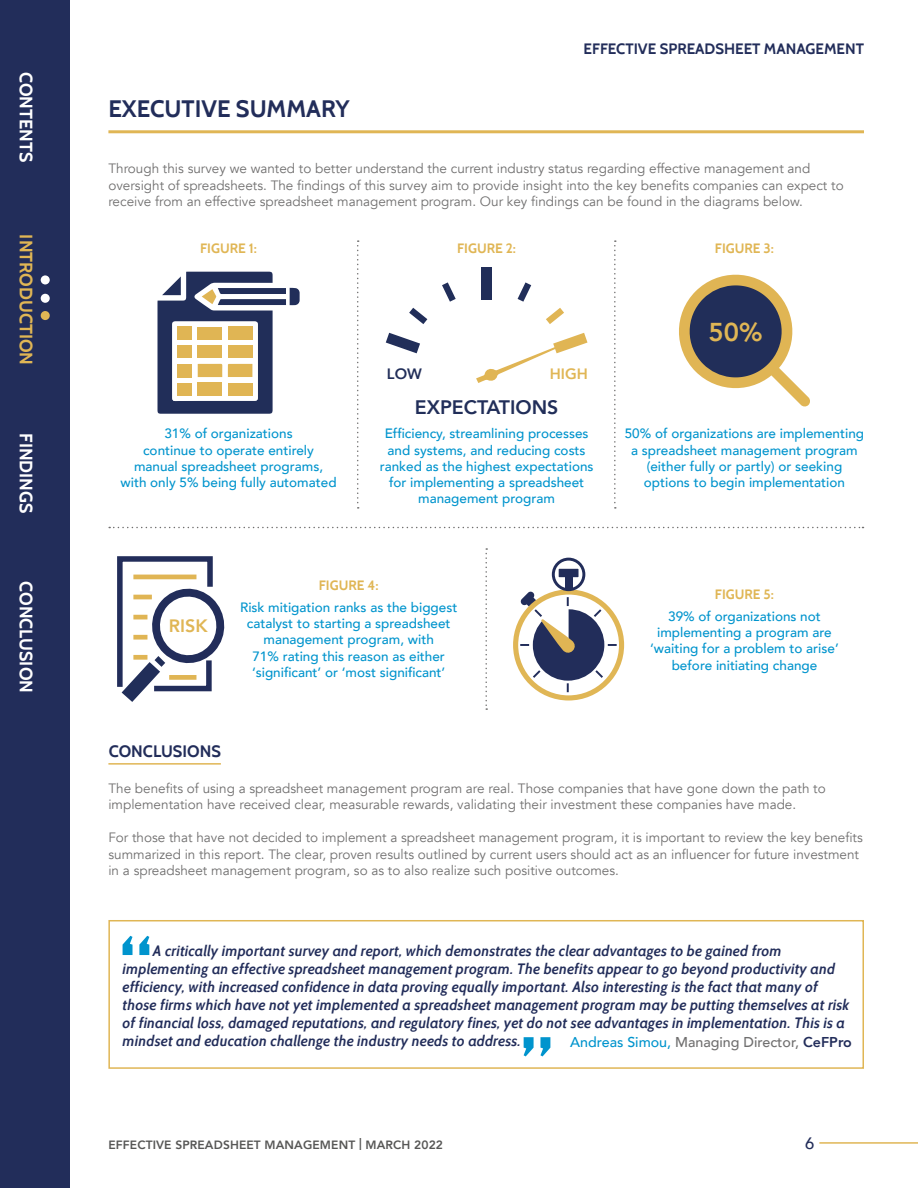
<style>
.page{position:relative;width:918px;height:1188px;background:#fff}
.page>*{position:absolute;margin:0;border:0;box-sizing:border-box;transform-origin:0 0}
.t1{font:800 25.8px "Avenir";color:#e0b655}
.t2{font:700 23.7px "Cabin";color:#222d5a}
.t3{font:800 19.5px "Avenir";color:#212e59}
.t4{font:700 18px "Cabin";color:#fff}
.t5{font:700 18px "Cabin";color:#e0b655}
.t6{font:800 17.85px "Avenir";color:#e0b655}
.t7{font:700 16.5px "Cabin";color:#222d5a}
.t8{font:500 16.5px "Avenir";color:#222d5a}
.t9{font:italic 600 15px/18px "Cabin";color:#222d5a}
.t10{font:700 15px "Cabin";color:#222d5a}
.t11{font:800 15px "Avenir";color:#e0b655}
.t12{font:800 15px "Avenir";color:#212e59}
.t13{font:500 14.25px "Avenir";color:#706f6f}
.t14{font:13.5px/16.5px "Avenir";color:#706f6f}
.t15{font:500 13.5px/16.2px "Avenir";color:#0094cd;text-align:center}
.t16{font:700 13.5px "Cabin";color:#e0b655}
.t17{font:800 12px "Avenir";letter-spacing:.01em;color:#575756}
.s1{color:#0094cd}
.s2{font-weight:800;color:#222d5a}
</style>
<div class="page">
<hr style="left:819px;top:1142px;width:99px;height:2px;background:#e0b655">
<div style="left:0;top:0;width:70px;height:1188px;background:#222d5a"></div>
<hr style="left:108px;top:130px;width:756px;height:3px;background:#e0b655">
<svg style="left:524px;top:1037px;width:26px;height:19px"></svg>
<svg style="left:123px;top:936px;width:26px;height:19px"></svg>
<div style="left:108px;top:920px;width:756px;height:149px;border:2px solid #e0b655"></div>
<hr style="left:108px;top:763px;width:113px;height:2px;background:#e0b655">
<svg style="left:109px;top:527px;width:755px;height:1px"></svg>
<svg style="left:357px;top:240px;width:2px;height:269px"></svg>
<svg style="left:614px;top:240px;width:2px;height:269px"></svg>
<svg style="left:485px;top:548px;width:2px;height:162px"></svg>
<svg style="left:679px;top:274px;width:131px;height:133px"></svg>
<div style="left:481px;top:267px;width:11px;height:33px;background:#212e59"></div>
<svg style="left:386px;top:333px;width:34px;height:20px"></svg>
<svg style="left:476px;top:333px;width:111px;height:50px"></svg>
<svg style="left:409px;top:308px;width:18px;height:16px"></svg>
<svg style="left:546px;top:308px;width:18px;height:16px"></svg>
<svg style="left:442px;top:282px;width:14px;height:20px"></svg>
<svg style="left:518px;top:282px;width:13px;height:20px"></svg>
<div style="left:513px;top:589px;width:111px;height:112px;border:5px solid #e0b655;border-radius:50%"></div>
<div style="left:552px;top:558px;width:33px;height:33px;border:3px solid #222d5a;border-radius:50%"></div>
<div style="left:565px;top:575px;width:8px;height:14px;background:#222d5a"></div>
<div style="left:559px;top:569px;width:20px;height:8px;background:#222d5a"></div>
<svg style="left:520px;top:591px;width:97px;height:101px"></svg>
<svg style="left:158px;top:272px;width:142px;height:142px"></svg>
<div style="left:198px;top:327px;width:24px;height:13px;background:#e0b554"></div>
<div style="left:228px;top:327px;width:24px;height:13px;background:#e0b554"></div>
<div style="left:198px;top:383px;width:24px;height:13px;background:#e0b554"></div>
<div style="left:228px;top:383px;width:24px;height:13px;background:#e0b554"></div>
<div style="left:198px;top:345px;width:24px;height:13px;background:#e0b554"></div>
<div style="left:228px;top:346px;width:24px;height:12px;background:#e0b554"></div>
<div style="left:178px;top:364px;width:14px;height:13px;background:#e0b554"></div>
<div style="left:178px;top:327px;width:14px;height:13px;background:#e0b554"></div>
<div style="left:178px;top:345px;width:14px;height:13px;background:#e0b554"></div>
<div style="left:178px;top:383px;width:14px;height:13px;background:#e0b554"></div>
<svg style="left:122px;top:662px;width:38px;height:40px"></svg>
<svg style="left:117px;top:556px;width:108px;height:138px"></svg>
<hr style="left:133px;top:575px;width:63px;height:4px;background:#e0b554">
<hr style="left:133px;top:595px;width:19px;height:4px;background:#e0b554">
<hr style="left:133px;top:615px;width:14px;height:4px;background:#e0b554">
<div style="left:133px;top:635px;width:14px;height:5px;background:#e0b554"></div>
<div style="left:133px;top:655px;width:14px;height:5px;background:#e0b554"></div>
<div style="left:169px;top:675px;width:27px;height:5px;background:#e0b554"></div>
<div style="left:41px;top:275px;width:9px;height:9px;background:#fff;border-radius:50%"></div>
<div style="left:41px;top:294px;width:9px;height:9px;background:#fff;border-radius:50%"></div>
<div style="left:41px;top:311px;width:9px;height:9px;background:#e0b655;border-radius:50%"></div>
<h3 class="t4" style="left:37px;top:72px;width:92px;rotate:90deg">CONTENTS</h3>
<h3 class="t5" style="left:37px;top:234px;width:132px;rotate:90deg">INTRODUCTION</h3>
<h3 class="t4" style="left:37px;top:433px;width:82px;rotate:90deg">FINDINGS</h3>
<h3 class="t4" style="left:37px;top:581px;width:113px;rotate:90deg">CONCLUSION</h3>
<h2 class="t2" style="left:108px;top:94px;width:243px">EXECUTIVE SUMMARY</h2>
<p class="t10" style="left:584px;top:40px;width:282px">EFFECTIVE SPREADSHEET MANAGEMENT</p>
<p class="t14" style="left:108px;top:161px;width:737px">Through this survey we wanted to better understand the current industry status regarding effective management and oversight of spreadsheets. The findings of this survey aim to provide insight into the key benefits companies can expect to receive from an effective spreadsheet management program. Our key findings can be found in the diagrams below.</p>
<p class="t16" style="left:200px;top:241px;width:58px">FIGURE 1:</p>
<p class="t16" style="left:457px;top:241px;width:60px">FIGURE 2:</p>
<p class="t16" style="left:715px;top:241px;width:61px">FIGURE 3:</p>
<p class="t15" style="left:121px;top:425px;width:218px">31% of organizations<br>continue to operate entirely manual spreadsheet programs, with only 5% being fully automated</p>
<p class="t12" style="left:387px;top:363px;width:36px">LOW</p>
<p class="t11" style="left:550px;top:363px;width:40px">HIGH</p>
<h3 class="t3" style="left:415px;top:392px;width:145px">EXPECTATIONS</h3>
<p class="t15" style="left:380px;top:425px;width:215px">Efficiency, streamlining processes and systems, and reducing costs ranked as the highest expectations for implementing a spreadsheet management program</p>
<h3 class="t6" style="left:169px;top:612px;width:40px">RISK</h3>
<p class="t16" style="left:319px;top:577px;width:61px">FIGURE 4:</p>
<p class="t15" style="left:240px;top:598px;width:219px">Risk mitigation ranks as the biggest catalyst to starting a spreadsheet management program, with<br>71% rating this reason as either ‘significant’ or ‘most significant’</p>
<h1 class="t1" style="left:709px;top:312px;width:55px">50%</h1>
<p class="t15" style="left:625px;top:425px;width:241px">50% of organizations are implementing a spreadsheet management program (either fully or partly) or seeking options to begin implementation</p>
<p class="t16" style="left:715px;top:586px;width:61px">FIGURE 5:</p>
<p class="t15" style="left:650px;top:607px;width:190px">39% of organizations not implementing a program are ‘waiting for a problem to arise’ before initiating change</p>
<p class="t7" style="left:109px;top:741px;width:114px">CONCLUSIONS</p>
<p class="t14" style="left:108px;top:780px;width:719px">The benefits of using a spreadsheet management program are real. Those companies that have gone down the path to implementation have received clear, measurable rewards, validating their investment these companies have made.</p>
<p class="t14" style="left:108px;top:830px;width:756px">For those that have not decided to implement a spreadsheet management program, it is important to review the key benefits summarized in this report. The clear, proven results outlined by current users should act as an influencer for future investment in a spreadsheet management program, so as to also realize such positive outcomes.</p>
<p class="t9" style="left:123px;top:942px;width:729px;text-indent:30px">A critically important survey and report, which demonstrates the clear advantages to be gained from implementing an effective spreadsheet management program. The benefits appear to go beyond productivity and efficiency, with increased confidence in data proving equally important. Also interesting is the fact that many of those firms which have not yet implemented a spreadsheet management program may be putting themselves at risk of financial loss, damaged reputations, and regulatory fines, yet do not see advantages in implementation. This is a mindset and education challenge the industry needs to address.</p>
<p class="t13" style="left:570px;top:1030px;width:283px"><span class="s1">Andreas Simou,</span> Managing Director, <span class="s2">CeFPro</span></p>
<p class="t17" style="left:108px;top:1135px;width:336px">EFFECTIVE SPREADSHEET MANAGEMENT | MARCH 2022</p>
<p class="t8" style="left:805px;top:1129px;width:11px">6</p>
</div>
